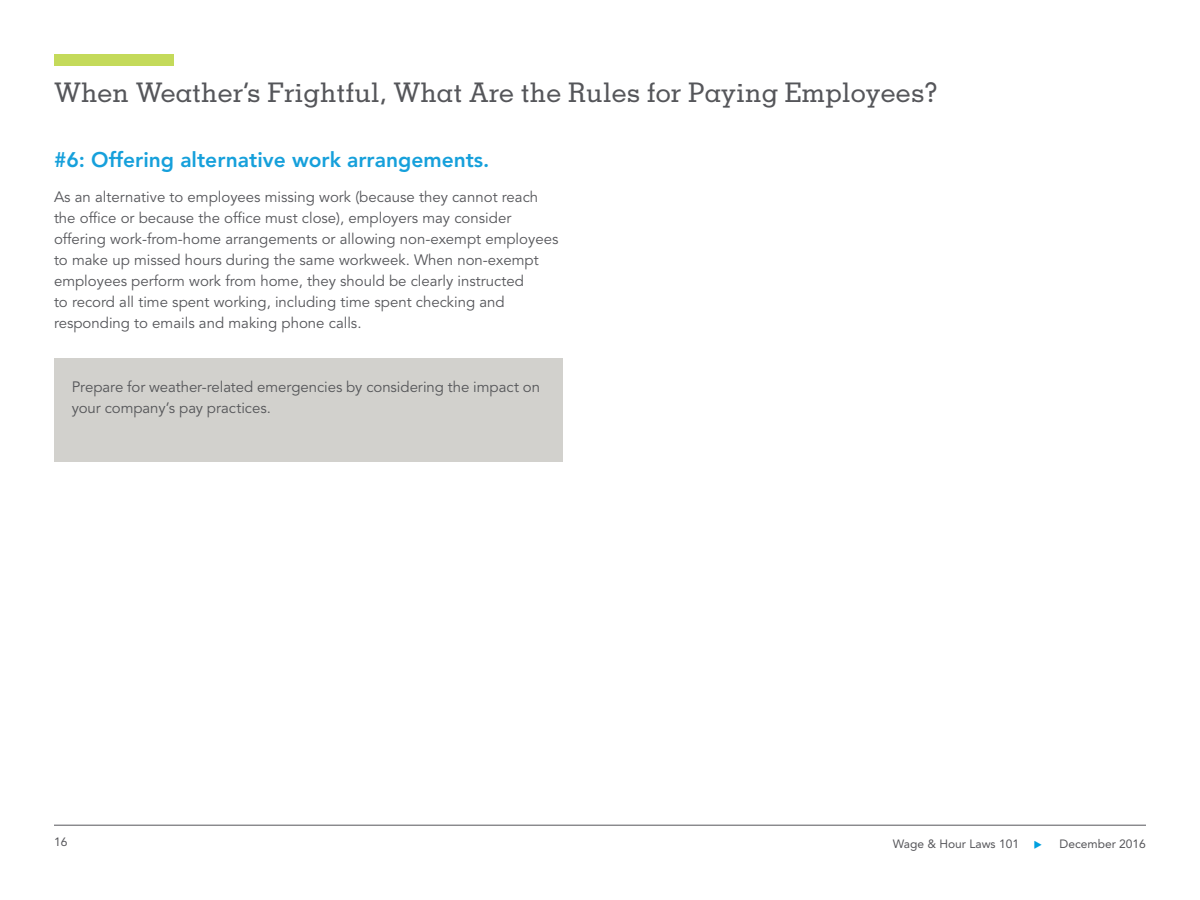
<style>
.page{position:relative;width:1200px;height:900px;background:#fff}
.page>*{position:absolute;margin:0;border:0;box-sizing:border-box;transform-origin:0 0}
.t1{font:500 27px "Memphis LT Std";color:#55565a}
.Body_text{font:800 21px "Avenir LT Std";color:#16a0db}
.Body_text-2{font:15px/21px "Avenir LT Std";color:#55565a}
.t2{font:15px/21px "Avenir LT Std";letter-spacing:-.005em;color:#555659}
.t3{font:12px "Avenir";color:#56565a}
</style>
<div class="page">
<hr style="left:54px;top:825px;width:1092px;height:1px;background:#56565a">
<div style="left:54px;top:54px;width:119px;height:11px;background:#c4da5a"></div>
<div style="left:54px;top:358px;width:508px;height:104px;background:#d2d1cd"></div>
<p class="t1" style="left:54px;top:76px;width:886px">When Weather’s Frightful, What Are the Rules for Paying Employees?</p>
<p class="Body_text" style="left:54px;top:148px;width:437px">#6: Offering alternative work arrangements.</p>
<p class="Body_text-2" style="left:54px;top:187px;width:506px">As an alternative to employees missing work (because they cannot reach the office or because the office must close), employers may consider offering work-from-home arrangements or allowing non-exempt employees to make up missed hours during the same workweek. When non-exempt employees perform work from home, they should be clearly instructed<br>to record all time spent working, including time spent checking and responding to emails and making phone calls.</p>
<p class="t2" style="left:72px;top:377px;width:470px">Prepare for weather-related emergencies by considering the impact on your company’s pay practices.</p>
<p class="t3" style="left:54px;top:835px;width:15px">16</p>
<p class="t3" style="left:893px;top:836px;width:128px">Wage &amp; Hour Laws 101</p>
<p class="t3" style="left:1060px;top:836px;width:88px">December 2016</p>
</div>
